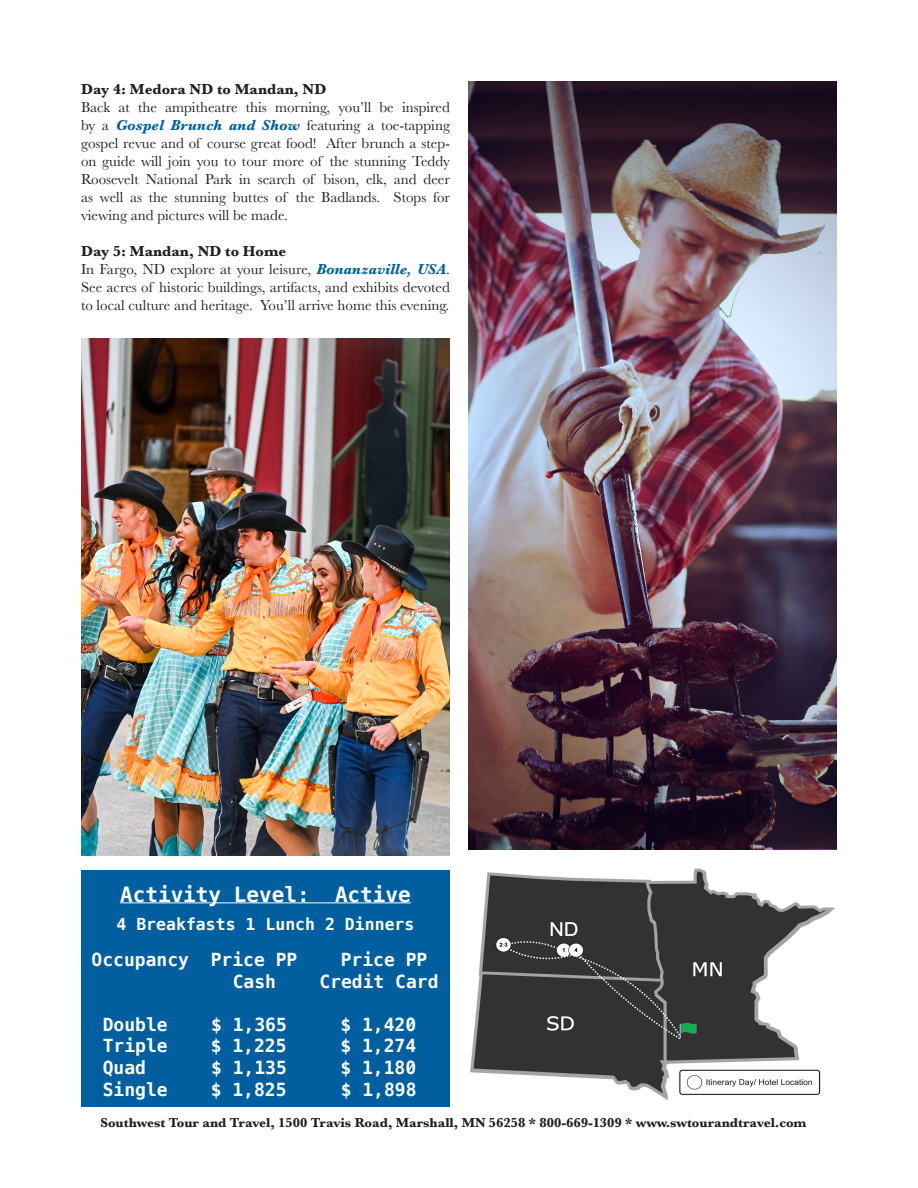
<style>
.page{position:relative;width:918px;height:1188px;background:#fff}
.page>*{position:absolute;margin:0;border:0;box-sizing:border-box;transform-origin:0 0}
.t1{font:700 21px "Menlo";color:#fff}
.t2{font:700 18px "Menlo";color:#fff}
.t3{font:700 16.5px "Menlo";color:#fff}
.t4{font:15px/18px "Baskerville";color:#231f20;text-align:justify}
.t5{font:700 15px "Baskerville";color:#231f20}
.t6{font:700 13.5px "Baskerville";color:#231f20}
.s1{font-weight:700;font-style:italic;color:#015fa0}
</style>
<div class="page">
<div style="left:81px;top:870px;width:369px;height:237px;background:#015fa0"></div>
<hr style="left:120px;top:902px;width:291px;height:1px;background:#fff">
<img style="left:468px;top:81px;width:369px;height:769px">
<img style="left:81px;top:338px;width:369px;height:517px">
<img style="left:470px;top:868px;width:365px;height:233px">
<p class="t5" style="left:81px;top:79px;width:247px">Day 4: Medora ND to Mandan, ND</p>
<p class="t4" style="left:81px;top:99px;width:371px">Back at the ampitheatre this morning, you’ll be inspired by a <span class="s1">Gospel Brunch and Show</span> featuring a toe-tapping</p>
<p class="t4" style="left:81px;top:135px;width:371px">gospel revue and of course great food! After brunch a step&shy;on guide will join you to tour more of the stunning Teddy Roosevelt National Park in search of bison, elk, and deer as well as the stunning buttes of the Badlands. Stops for</p>
<p class="t4" style="left:81px;top:207px;width:208px">viewing and pictures will be made.</p>
<p class="t5" style="left:81px;top:241px;width:207px">Day 5: Mandan, ND to Home</p>
<p class="t4" style="left:81px;top:261px;width:371px">In Fargo, ND explore at your leisure, <span class="s1">Bonanzaville, USA</span>.<br>See acres of historic buildings, artifacts, and exhibits devoted to local culture and heritage. You’ll arrive home this evening.</p>
<p class="t1" style="left:120px;top:879px;width:292px">Activity Level: Active</p>
<p class="t3" style="left:116px;top:913px;width:299px">4 Breakfasts 1 Lunch 2 Dinners</p>
<p class="t2" style="left:92px;top:947px;width:207px">Occupancy Price PP</p>
<p class="t2" style="left:341px;top:947px;width:88px">Price PP</p>
<p class="t2" style="left:233px;top:969px;width:45px">Cash</p>
<p class="t2" style="left:319px;top:969px;width:121px">Credit Card</p>
<p class="t2" style="left:103px;top:1012px;width:67px">Double</p>
<p class="t2" style="left:211px;top:1012px;width:77px">$ 1,365</p>
<p class="t2" style="left:340px;top:1012px;width:77px">$ 1,420</p>
<p class="t2" style="left:103px;top:1033px;width:67px">Triple</p>
<p class="t2" style="left:211px;top:1033px;width:77px">$ 1,225</p>
<p class="t2" style="left:340px;top:1033px;width:77px">$ 1,274</p>
<p class="t2" style="left:103px;top:1055px;width:45px">Quad</p>
<p class="t2" style="left:211px;top:1055px;width:77px">$ 1,135</p>
<p class="t2" style="left:340px;top:1055px;width:77px">$ 1,180</p>
<p class="t2" style="left:103px;top:1077px;width:67px">Single</p>
<p class="t2" style="left:211px;top:1077px;width:77px">$ 1,825</p>
<p class="t2" style="left:341px;top:1077px;width:77px">$ 1,898</p>
<p class="t6" style="left:100px;top:1113px;width:708px">Southwest Tour and Travel, 1500 Travis Road, Marshall, MN 56258 * 800-669-1309 * www.swtourandtravel.com</p>
</div>
